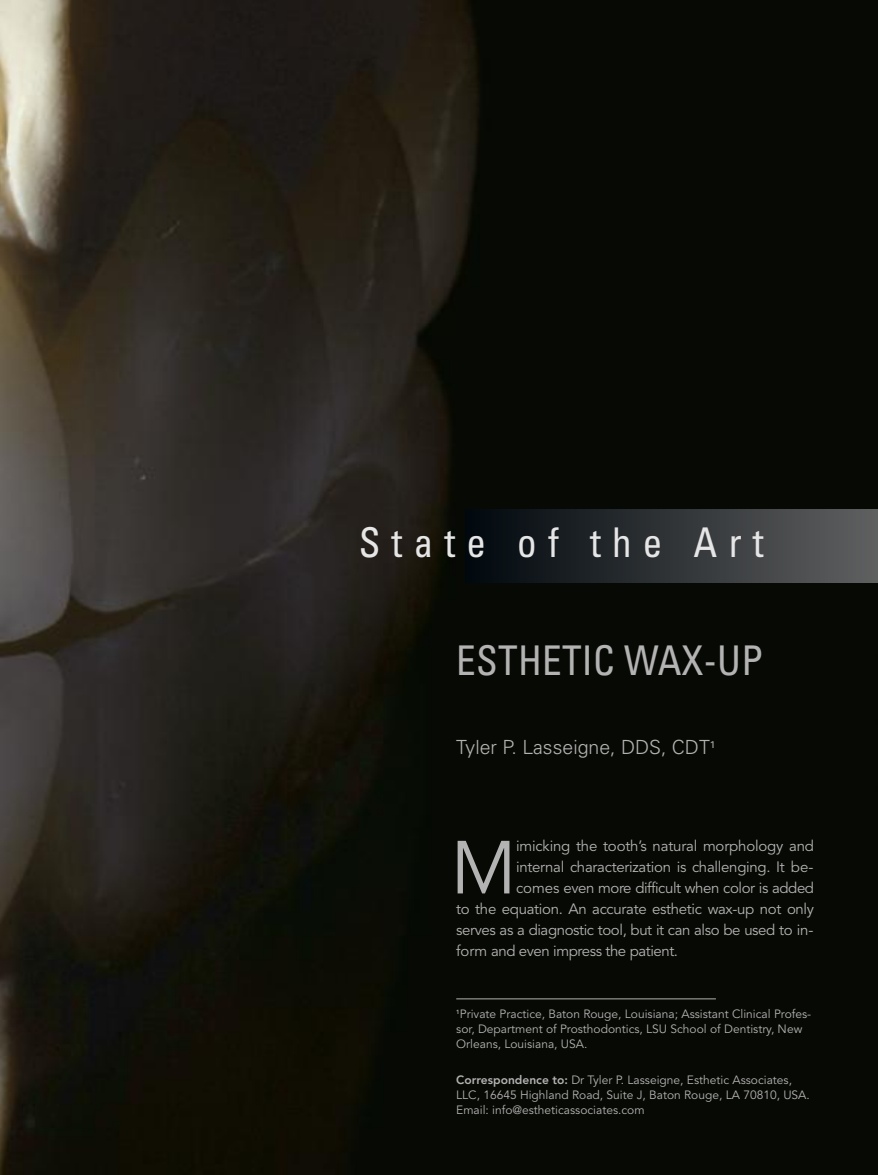
<style>
.page{position:relative;width:878px;height:1175px;background:#fff}
.page>*{position:absolute;margin:0;border:0;box-sizing:border-box;transform-origin:0 0}
.t1{font:74.25px "Avenir";color:#b3b3b3}
.t2{font:condensed 40.95px "Univers";letter-spacing:.01em;color:#b3b3b3;scale:.95 1}
.t3{font:condensed 40.95px "Univers";letter-spacing:.29em;color:#e6e6e6;scale:.95 1}
.t4{font:300 19.5px "Univers";color:#b3b3b3}
.t5{font:15px "Avenir";letter-spacing:-.02em;color:#b3b3b3}
.t6{font:12px/15px "Avenir";color:#b3b3b3}
.s1{font-weight:800}
</style>
<div class="page">
<img style="left:0;top:0;width:878px;height:1174px">
<div style="left:465px;top:509px;width:413px;height:73px;background:linear-gradient(to right,#01080d,#5f6060)"></div>
<hr style="left:456px;top:998px;width:260px;height:1px;background:#b3b3b3">
<h2 class="t3" style="left:358px;top:527px;width:428px">State of the Art</h2>
<h2 class="t2" style="left:456px;top:645px;width:324px">ESTHETIC WAX-UP</h2>
<h3 class="t4" style="left:456px;top:740px;width:260px">Tyler P. Lasseigne, DDS, CDT<sup>1</sup></h3>
<h1 class="t1" style="left:450px;top:837px;width:68px">M</h1>
<p class="t5" style="left:516px;top:840px;width:299px">imicking the tooth’s natural morphology and</p>
<p class="t5" style="left:516px;top:861px;width:299px">internal characterization is challenging. It be-</p>
<p class="t5" style="left:516px;top:882px;width:299px">comes even more difficult when color is added</p>
<p class="t5" style="left:456px;top:903px;width:359px">to the equation. An accurate esthetic wax-up not only</p>
<p class="t5" style="left:456px;top:924px;width:359px">serves as a diagnostic tool, but it can also be used to in-</p>
<p class="t5" style="left:456px;top:945px;width:223px">form and even impress the patient.</p>
<p class="t6" style="left:456px;top:1007px;width:356px"><sup>1</sup>Private Practice, Baton Rouge, Louisiana; Assistant Clinical Profes&shy;sor, Department of Prosthodontics, LSU School of Dentistry, New<br>Orleans, Louisiana, USA.</p>
<p class="t6" style="left:456px;top:1073px;width:355px"><span class="s1">Correspondence to:</span> Dr Tyler P. Lasseigne, Esthetic Associates,<br>LLC, 16645 Highland Road, Suite J, Baton Rouge, LA 70810, USA.<br>Email: info@estheticassociates.com</p>
</div>
